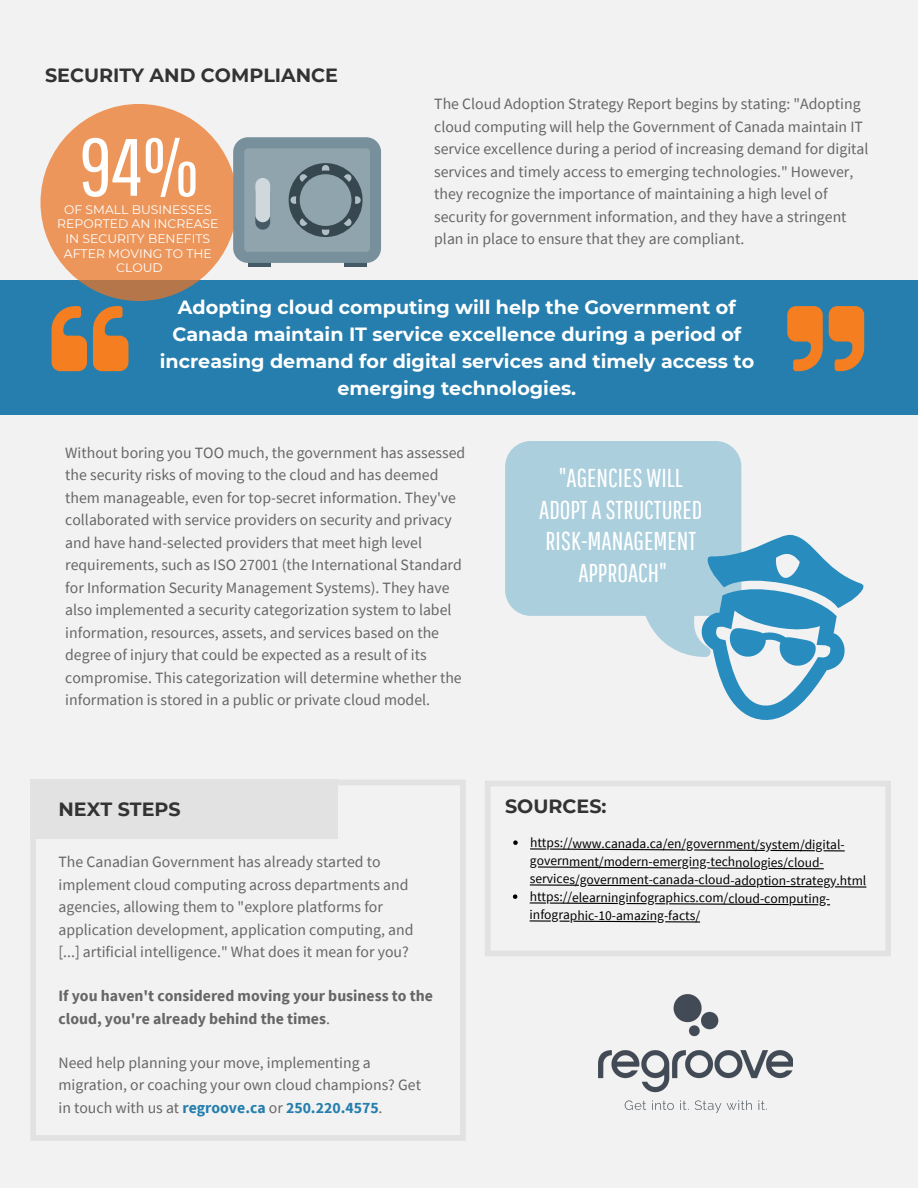
<style>
.page{position:relative;width:918px;height:1188px;background:#f2f2f2}
.page>*{position:absolute;margin:0;border:0;box-sizing:border-box;transform-origin:0 0}
.t1{font:81px "Pathway Gothic One";color:#fff}
.t2{font:25.8px/31.5px "Pathway Gothic One";color:#fff;text-align:center}
.t3{font:700 19.2px/27px "Montserrat";color:#fff;text-align:center}
.t4{font:700 19.2px "Montserrat";color:#333}
.t5{font:15.75px/22.5px "Source Sans Pro";color:#666}
.t6{font:700 15.75px/22.5px "Source Sans Pro";color:#666}
.t7{font:13.5px/17.9px "Source Sans Pro";letter-spacing:-.01em;color:#000}
.t8{font:12.3px/14.7px "Montserrat";color:#fff;text-align:center}
.s1{font-weight:400}
.s2{font-weight:700;color:#257ead}
</style>
<div class="page">
<div style="left:30px;top:780px;width:436px;height:361px;border:6px solid #e2e2e2"></div>
<div style="left:0;top:280px;width:918px;height:135px;background:#257ead"></div>
<div style="left:30px;top:780px;width:308px;height:59px;background:#e2e2e2"></div>
<svg style="left:787px;top:306px;width:77px;height:65px"></svg>
<svg style="left:52px;top:306px;width:76px;height:65px"></svg>
<svg style="left:505px;top:441px;width:236px;height:216px;fill:#abcfdd"></svg>
<svg style="left:700px;top:532px;width:164px;height:188px"></svg>
<div style="left:41px;top:104px;width:196px;height:197px;background:#ec965b;border-radius:50%"></div>
<div style="left:248px;top:256px;width:22px;height:11px;background:#455a64"></div>
<div style="left:344px;top:256px;width:22px;height:11px;background:#455a64"></div>
<div style="left:233px;top:137px;width:148px;height:126px;background:#78909c;border-radius:15px"></div>
<div style="left:244px;top:148px;width:126px;height:104px;background:#90a4ae;border-radius:4px"></div>
<svg style="left:255px;top:185px;width:15px;height:45px"></svg>
<svg style="left:289px;top:163px;width:74px;height:74px"></svg>
<div style="left:255px;top:178px;width:15px;height:44px;background:#cfd8dc;border-radius:7px"></div>
<img style="left:598px;top:994px;width:194px;height:119px">
<svg style="left:513px;top:840px;width:5px;height:5px"></svg>
<svg style="left:530px;top:848px;width:315px;height:3px"></svg>
<svg style="left:538px;top:866px;width:286px;height:3px"></svg>
<svg style="left:530px;top:884px;width:336px;height:4px"></svg>
<svg style="left:513px;top:894px;width:4px;height:5px"></svg>
<svg style="left:530px;top:902px;width:300px;height:3px"></svg>
<svg style="left:530px;top:920px;width:170px;height:3px"></svg>
<div style="left:485px;top:781px;width:406px;height:175px;border:6px solid #e2e2e2"></div>
<p class="t4" style="left:45px;top:61px;width:295px">SECURITY AND COMPLIANCE</p>
<h1 class="t1" style="left:79px;top:118px;width:121px">94%</h1>
<p class="t8" style="left:57px;top:216px;width:163px">REPORTED AN INCREASE<br>IN SECURITY BENEFITS<br>AFTER MOVING TO THE<br>CLOUD</p>
<p class="t8" style="left:64px;top:202px;width:149px">OF SMALL BUSINESSES</p>
<p class="t5" style="left:434px;top:93px;width:436px">The Cloud Adoption Strategy Report begins by stating: "Adopting cloud computing will help the Government of Canada maintain IT service excellence during a period of increasing demand for digital services and timely access to emerging technologies." However, they recognize the importance of maintaining a high level of security for government information, and they have a stringent plan in place to ensure that they are compliant.</p>
<p class="t3" style="left:160px;top:293px;width:596px">Adopting cloud computing will help the Government of Canada maintain IT service excellence during a period of increasing demand for digital services and timely access to emerging technologies.</p>
<p class="t5" style="left:65px;top:441px;width:402px">Without boring you TOO much, the government has assessed the security risks of moving to the cloud and has deemed them manageable, even for top-secret information. They've collaborated with service providers on security and privacy and have hand-selected providers that meet high level requirements, such as ISO 27001 (the International Standard for Information Security Management Systems). They have also implemented a security categorization system to label information, resources, assets, and services based on the degree of injury that could be expected as a result of its compromise. This categorization will determine whether the information is stored in a public or private cloud model.</p>
<p class="t4" style="left:58px;top:795px;width:124px">NEXT STEPS</p>
<p class="t5" style="left:58px;top:851px;width:356px">The Canadian Government has already started to implement cloud computing across departments and agencies, allowing them to "explore platforms for application development, application computing, and [...] artificial intelligence." What does it mean for you?</p>
<p class="t6" style="left:58px;top:985px;width:376px">If you haven't considered moving your business to the cloud, you're already behind the times<span class="s1">.</span></p>
<p class="t5" style="left:58px;top:1051px;width:364px">Need help planning your move, implementing a migration, or coaching your own cloud champions? Get in touch with us at <span class="s2">regroove.ca</span> or <span class="s2">250.220.4575</span>.</p>
<h2 class="t2" style="left:539px;top:462px;width:165px">"AGENCIES WILL<br>ADOPT A STRUCTURED<br>RISK-MANAGEMENT<br>APPROACH"</h2>
<p class="t4" style="left:505px;top:793px;width:103px">SOURCES:</p>
<p class="t7" style="left:530px;top:835px;width:338px">https://www.canada.ca/en/government/system/digital&shy;government/modern-emerging-technologies/cloud&shy;services/government-canada-cloud-adoption-strategy.html https://elearninginfographics.com/cloud-computing&shy;infographic-10-amazing-facts/</p>
</div>
